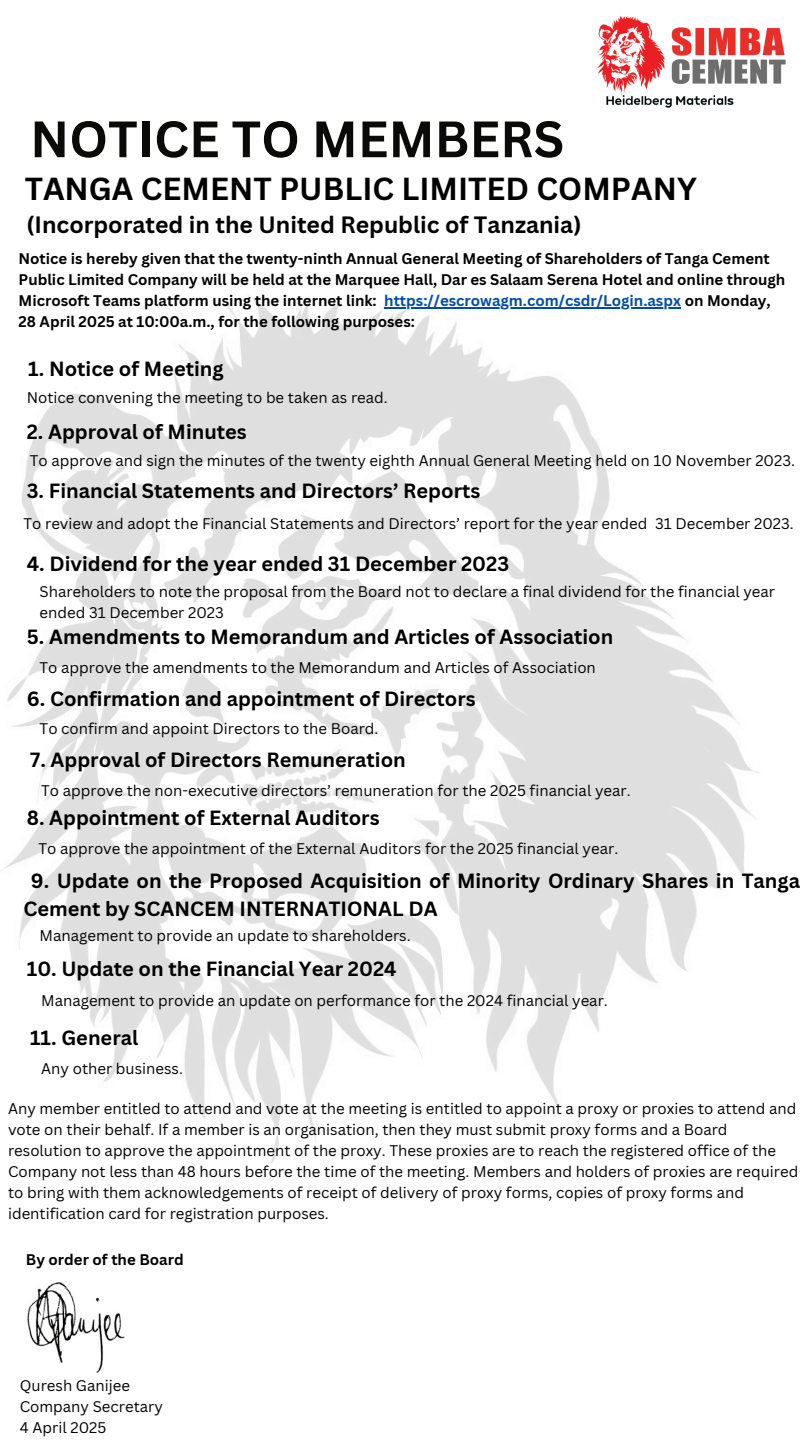
<style>
.page{position:relative;width:810px;height:1440px;background:#fff}
.page>*{position:absolute;margin:0;border:0;box-sizing:border-box;transform-origin:0 0}
.t1{font:700 50px "Canva Sans";color:#0a0b09}
.t2{font:700 31px "Canva Sans";color:#000}
.t3{font:700 23px "Canva Sans";color:#000}
.t4{font:700 20px/27.8px "Canva Sans";color:#000}
.t5{font:15px/21px "Canva Sans";color:#000}
.t6{font:700 15px/21px "Canva Sans";color:#000}
.s1{color:#004aad}
</style>
<div class="page">
<img style="left:0;top:295px;width:759px;height:1078px">
<img style="left:597px;top:16px;width:189px;height:92px">
<img style="left:27px;top:1279px;width:105px;height:93px">
<hr style="left:384px;top:307px;width:297px;height:2px;background:#004aad">
<p class="t1" style="left:30px;top:104px;width:536px">NOTICE TO MEMBERS</p>
<p class="t2" style="left:25px;top:167px;width:674px">TANGA CEMENT PUBLIC LIMITED COMPANY</p>
<h1 class="t3" style="left:26px;top:208px;width:557px">(Incorporated in the United Republic of Tanzania)</h1>
<h2 class="t6" style="left:19px;top:248px;width:768px">Notice is hereby given that the twenty-ninth Annual General Meeting of Shareholders of Tanga Cement<br>Public Limited Company will be held at the Marquee Hall, Dar es Salaam Serena Hotel and online through<br>Microsoft Teams platform using the internet link:</h2>
<h3 class="t6" style="left:19px;top:290px;width:754px;text-indent:366px"><span class="s1">https://escrowagm.com/csdr/Login.aspx</span> on Monday,<br>28 April 2025 at 10:00a.m., for the following purposes:</h3>
<h5 class="t4" style="left:28px;top:354px;width:197px">1. Notice of Meeting</h5>
<h4 class="t5" style="left:27px;top:386px;width:363px">Notice convening the meeting to be taken as read.</h4>
<p class="t4" style="left:27px;top:417px;width:222px">2. Approval of Minutes</p>
<h4 class="t5" style="left:30px;top:450px;width:767px">To approve and sign the minutes of the twenty eighth Annual General Meeting held on 10 November 2023.</h4>
<p class="t4" style="left:27px;top:476px;width:455px">3. Financial Statements and Directors’ Reports</p>
<h4 class="t5" style="left:23px;top:512px;width:772px">To review and adopt the Financial Statements and Directors’ report for the year ended 31 December 2023.</h4>
<p class="t4" style="left:27px;top:549px;width:484px">4. Dividend for the year ended 31 December 2023</p>
<h4 class="t5" style="left:40px;top:580px;width:737px">Shareholders to note the proposal from the Board not to declare a final dividend for the financial year ended 31 December 2023</h4>
<p class="t4" style="left:27px;top:623px;width:588px">5. Amendments to Memorandum and Articles of Association</p>
<h4 class="t5" style="left:40px;top:657px;width:558px">To approve the amendments to the Memorandum and Articles of Association</h4>
<p class="t4" style="left:27px;top:684px;width:450px">6. Confirmation and appointment of Directors</p>
<h4 class="t5" style="left:40px;top:718px;width:340px">To confirm and appoint Directors to the Board.</h4>
<p class="t4" style="left:30px;top:745px;width:377px">7. Approval of Directors Remuneration</p>
<h4 class="t5" style="left:41px;top:780px;width:591px">To approve the non-executive directors’ remuneration for the 2025 financial year.</h4>
<p class="t4" style="left:27px;top:803px;width:354px">8. Appointment of External Auditors</p>
<h4 class="t5" style="left:38px;top:838px;width:581px">To approve the appointment of the External Auditors for the 2025 financial year.</h4>
<p class="t4" style="left:23px;top:866px;width:778px;text-indent:7px">9. Update on the Proposed Acquisition of Minority Ordinary Shares in Tanga<br>Cement by SCANCEM INTERNATIONAL DA</p>
<h4 class="t5" style="left:40px;top:925px;width:373px">Management to provide an update to shareholders.</h4>
<p class="t4" style="left:27px;top:954px;width:371px">10. Update on the Financial Year 2024</p>
<h4 class="t5" style="left:41px;top:989px;width:568px">Management to provide an update on performance for the 2024 financial year.</h4>
<p class="t4" style="left:30px;top:1023px;width:110px">11. General</p>
<h4 class="t5" style="left:41px;top:1057px;width:143px">Any other business.</h4>
<p class="t5" style="left:8px;top:1098px;width:792px">Any member entitled to attend and vote at the meeting is entitled to appoint a proxy or proxies to attend and vote on their behalf. If a member is an organisation, then they must submit proxy forms and a Board resolution to approve the appointment of the proxy. These proxies are to reach the registered office of the Company not less than 48 hours before the time of the meeting. Members and holders of proxies are required to bring with them acknowledgements of receipt of delivery of proxy forms, copies of proxy forms and identification card for registration purposes.</p>
<p class="t6" style="left:26px;top:1249px;width:159px">By order of the Board</p>
<h5 class="t5" style="left:20px;top:1375px;width:112px">Quresh Ganijee</h5>
<p class="t5" style="left:20px;top:1396px;width:145px">Company Secretary</p>
<p class="t5" style="left:20px;top:1417px;width:88px">4 April 2025</p>
</div>
